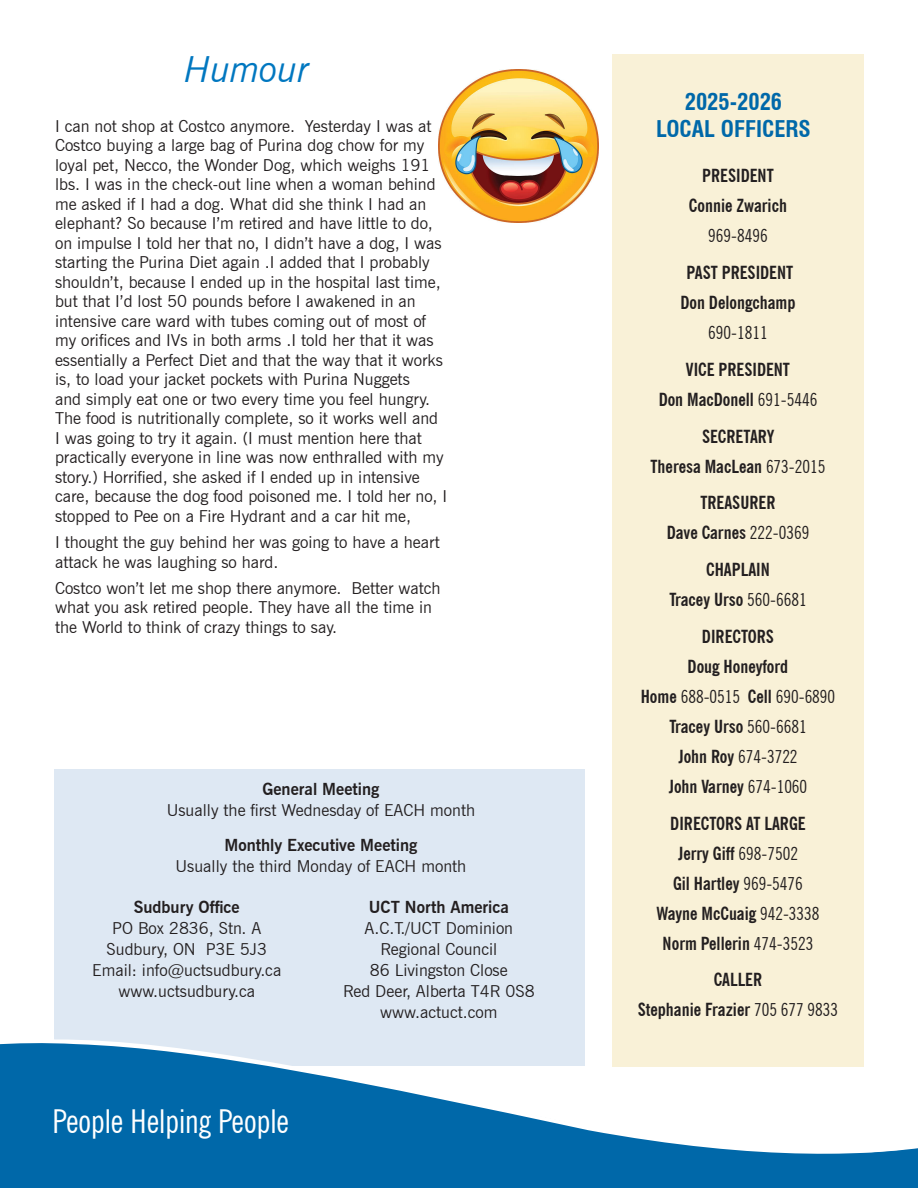
<style>
.page{position:relative;width:918px;height:1188px;background:#fff}
.page>*{position:absolute;margin:0;border:0;box-sizing:border-box;transform-origin:0 0}
.Headline{font:italic 36px "News Gothic BT";color:#0077c0}
.Headline-2{font:condensed 33px "News Gothic BT";color:#fff}
.Headline-3{font:700 condensed 22.5px "Swiss 721 BT";color:#0068a9}
.Headline-4{font:700 condensed 18px "News Gothic BT";color:#231f20}
.Headline-5{font:condensed 18px "News Gothic BT";color:#231f20}
.Headline-6{font:16.5px/19.5px "News Gothic BT";color:#231f20}
.Headline-7{font:700 16.5px "News Gothic BT";color:#231f20}
.s1{font-weight:400}
.s2{font-weight:700}
</style>
<div class="page">
<div style="left:612px;top:54px;width:252px;height:1012px;background:#f9f1d7"></div>
<div style="left:54px;top:770px;width:531px;height:296px;background:#dee8f3"></div>
<img style="left:439px;top:70px;width:159px;height:153px">
<div style="left:0;top:1178px;width:918px;height:10px;background:#0068a9"></div>
<div style="left:0;top:1162px;width:918px;height:16px;background:#0068a9"></div>
<svg style="left:0;top:1039px;width:918px;height:123px"></svg>
<div style="left:0;top:1070px;width:260px;height:90px;background:#0068a9"></div>
<p class="Headline" style="left:185px;top:48px;width:126px">Humour</p>
<p class="Headline-6" style="left:55px;top:116px;width:394px">I can not shop at Costco anymore. Yesterday I was at Costco buying a large bag of Purina dog chow for my loyal pet, Necco, the Wonder Dog, which weighs 191 lbs. I was in the check-out line when a woman behind me asked if I had a dog. What did she think I had an elephant? So because I’m retired and have little to do, on impulse I told her that no, I didn’t have a dog, I was starting the Purina Diet again .I added that I probably shouldn’t, because I ended up in the hospital last time, but that I’d lost 50 pounds before I awakened in an intensive care ward with tubes coming out of most of my orifices and IVs in both arms .I told her that it was essentially a Perfect Diet and that the way that it works is, to load your jacket pockets with Purina Nuggets<br>and simply eat one or two every time you feel hungry.<br>The food is nutritionally complete, so it works well and<br>I was going to try it again. (I must mention here that practically everyone in line was now enthralled with my story.) Horrified, she asked if I ended up in intensive care, because the dog food poisoned me. I told her no, I stopped to Pee on a Fire Hydrant and a car hit me,</p>
<p class="Headline-6" style="left:55px;top:532px;width:386px">I thought the guy behind her was going to have a heart attack he was laughing so hard.</p>
<p class="Headline-6" style="left:55px;top:578px;width:387px">Costco won’t let me shop there anymore. Better watch what you ask retired people. They have all the time in the World to think of crazy things to say.</p>
<p class="Headline-7" style="left:262px;top:780px;width:118px">General Meeting</p>
<p class="Headline-6" style="left:167px;top:801px;width:310px">Usually the first Wednesday of EACH month</p>
<p class="Headline-7" style="left:224px;top:835px;width:195px">Monthly Executive Meeting</p>
<p class="Headline-6" style="left:176px;top:856px;width:292px">Usually the third Monday of EACH month</p>
<p class="Headline-7" style="left:134px;top:897px;width:107px">Sudbury Office</p>
<p class="Headline-6" style="left:112px;top:918px;width:151px">PO Box 2836, Stn. A</p>
<p class="Headline-6" style="left:107px;top:939px;width:162px">Sudbury, ON P3E 5J3</p>
<p class="Headline-6" style="left:92px;top:960px;width:191px">Email: info@uctsudbury.ca</p>
<p class="Headline-6" style="left:118px;top:981px;width:138px">www.uctsudbury.ca</p>
<p class="Headline-7" style="left:369px;top:897px;width:142px">UCT North America</p>
<p class="Headline-6" style="left:365px;top:918px;width:150px;line-height:21px;text-align:center">A.C.T./UCT Dominion<br>Regional Council</p>
<p class="Headline-6" style="left:370px;top:960px;width:139px">86 Livingston Close</p>
<p class="Headline-6" style="left:343px;top:981px;width:193px">Red Deer, Alberta T4R 0S8</p>
<p class="Headline-6" style="left:380px;top:1002px;width:119px">www.actuct.com</p>
<p class="Headline-2" style="left:53px;top:1102px;width:238px">People Helping People</p>
<p class="Headline-3" style="left:685px;top:89px;width:99px">2025-2026</p>
<p class="Headline-3" style="left:656px;top:116px;width:156px">LOCAL OFFICERS</p>
<p class="Headline-4" style="left:702px;top:165px;width:73px">PRESIDENT</p>
<p class="Headline-4" style="left:689px;top:195px;width:100px">Connie Zwarich</p>
<p class="Headline-5" style="left:708px;top:225px;width:61px">969-8496</p>
<p class="Headline-4" style="left:687px;top:262px;width:108px">PAST PRESIDENT</p>
<p class="Headline-4" style="left:680px;top:292px;width:117px">Don Delongchamp</p>
<p class="Headline-5" style="left:708px;top:322px;width:61px">690-1811</p>
<p class="Headline-4" style="left:686px;top:358px;width:106px">VICE PRESIDENT</p>
<p class="Headline-4" style="left:659px;top:388px;width:160px">Don MacDonell <span class="s1">691-5446</span></p>
<p class="Headline-4" style="left:702px;top:425px;width:73px">SECRETARY</p>
<p class="Headline-4" style="left:651px;top:455px;width:176px">Theresa MacLean <span class="s1">673-2015</span></p>
<p class="Headline-4" style="left:700px;top:492px;width:77px">TREASURER</p>
<p class="Headline-4" style="left:667px;top:522px;width:144px">Dave Carnes <span class="s1">222-0369</span></p>
<p class="Headline-4" style="left:706px;top:559px;width:65px">CHAPLAIN</p>
<p class="Headline-4" style="left:669px;top:589px;width:139px">Tracey Urso <span class="s1">560-6681</span></p>
<p class="Headline-4" style="left:702px;top:625px;width:74px">DIRECTORS</p>
<p class="Headline-4" style="left:688px;top:655px;width:102px">Doug Honeyford</p>
<p class="Headline-5" style="left:641px;top:685px;width:196px"><span class="s2">Home</span> 688-0515 <span class="s2">Cell</span> 690-6890</p>
<p class="Headline-4" style="left:669px;top:715px;width:139px">Tracey Urso <span class="s1">560-6681</span></p>
<p class="Headline-5" style="left:678px;top:745px;width:121px"><span class="s2">John Roy</span> 674-3722</p>
<p class="Headline-4" style="left:669px;top:775px;width:140px">John Varney <span class="s1">674-1060</span></p>
<p class="Headline-4" style="left:670px;top:812px;width:137px">DIRECTORS AT LARGE</p>
<p class="Headline-4" style="left:678px;top:842px;width:121px">Jerry Giff <span class="s1">698-7502</span></p>
<p class="Headline-4" style="left:673px;top:872px;width:131px">Gil Hartley <span class="s1">969-5476</span></p>
<p class="Headline-4" style="left:656px;top:902px;width:165px">Wayne McCuaig <span class="s1">942-3338</span></p>
<p class="Headline-4" style="left:663px;top:932px;width:152px">Norm Pellerin <span class="s1">474-3523</span></p>
<p class="Headline-4" style="left:714px;top:969px;width:50px">CALLER</p>
<p class="Headline-4" style="left:638px;top:999px;width:202px">Stephanie Frazier <span class="s1">705 677 9833</span></p>
</div>
